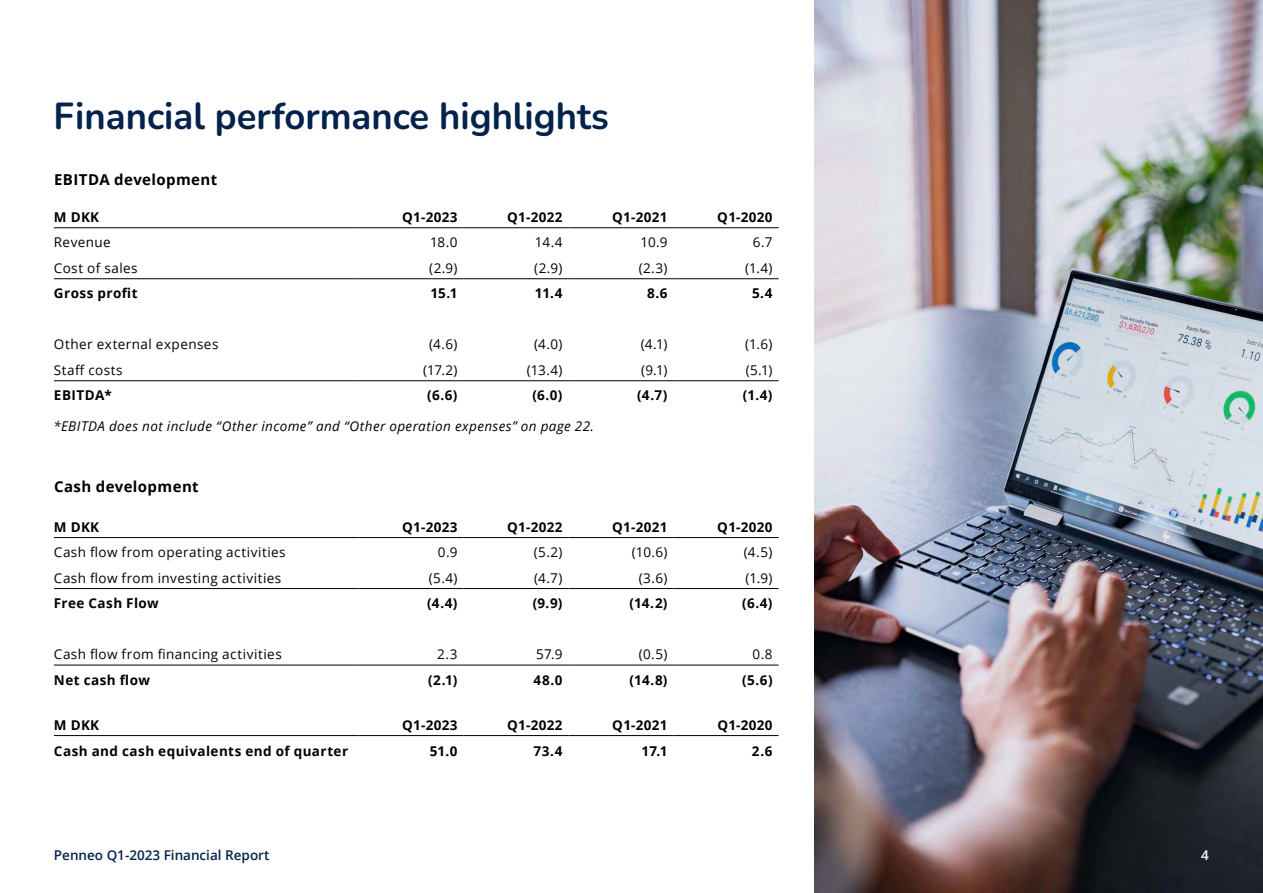
<style>
.page{position:relative;width:1263px;height:893px;background:#fff}
.page>*{position:absolute;margin:0;border:0;box-sizing:border-box;transform-origin:0 0}
.t1{font:200 37.5px "Nunito";color:#03224c}
.t2{font:700 15px "Open Sans";letter-spacing:.025em;color:#000}
.t3{font:13.5px "Open Sans";letter-spacing:.03em;color:#020203}
.t4{font:700 13.5px "Open Sans";letter-spacing:.02em;color:#020203}
.t5{font:italic 13.5px "Open Sans";letter-spacing:.03em;color:#020203}
.t6{font:600 13.5px "Open Sans";color:#03224c}
.t7{font:600 13.5px "Open Sans";color:#fff}
</style>
<div class="page">
<img style="left:814px;top:0;width:449px;height:893px">
<hr style="left:358px;top:227px;width:105px;height:1px;background:#000">
<hr style="left:463px;top:227px;width:105px;height:1px;background:#000">
<hr style="left:568px;top:227px;width:105px;height:1px;background:#000">
<hr style="left:54px;top:227px;width:304px;height:1px;background:#000">
<hr style="left:673px;top:227px;width:105px;height:1px;background:#000">
<hr style="left:54px;top:278px;width:304px;height:1px;background:#000">
<hr style="left:358px;top:278px;width:105px;height:1px;background:#000">
<hr style="left:463px;top:278px;width:105px;height:1px;background:#000">
<hr style="left:568px;top:278px;width:105px;height:1px;background:#000">
<hr style="left:673px;top:278px;width:105px;height:1px;background:#000">
<hr style="left:54px;top:380px;width:304px;height:1px;background:#000">
<hr style="left:358px;top:380px;width:105px;height:1px;background:#000">
<hr style="left:463px;top:380px;width:105px;height:1px;background:#000">
<hr style="left:568px;top:380px;width:105px;height:1px;background:#000">
<hr style="left:673px;top:380px;width:105px;height:1px;background:#000">
<hr style="left:358px;top:537px;width:105px;height:1px;background:#000">
<hr style="left:463px;top:537px;width:105px;height:1px;background:#000">
<hr style="left:568px;top:537px;width:105px;height:1px;background:#000">
<hr style="left:358px;top:735px;width:105px;height:1px;background:#000">
<hr style="left:463px;top:735px;width:105px;height:1px;background:#000">
<hr style="left:568px;top:735px;width:105px;height:1px;background:#000">
<hr style="left:54px;top:537px;width:304px;height:1px;background:#000">
<hr style="left:673px;top:537px;width:105px;height:1px;background:#000">
<hr style="left:54px;top:735px;width:304px;height:1px;background:#000">
<hr style="left:673px;top:735px;width:105px;height:1px;background:#000">
<hr style="left:54px;top:588px;width:304px;height:1px;background:#000">
<hr style="left:358px;top:588px;width:105px;height:1px;background:#000">
<hr style="left:463px;top:588px;width:105px;height:1px;background:#000">
<hr style="left:568px;top:588px;width:105px;height:1px;background:#000">
<hr style="left:673px;top:588px;width:105px;height:1px;background:#000">
<hr style="left:54px;top:665px;width:304px;height:1px;background:#000">
<hr style="left:358px;top:665px;width:105px;height:1px;background:#000">
<hr style="left:463px;top:665px;width:105px;height:1px;background:#000">
<hr style="left:568px;top:665px;width:105px;height:1px;background:#000">
<hr style="left:673px;top:665px;width:105px;height:1px;background:#000">
<h1 class="t1" style="left:53px;top:90px;width:557px">Financial performance highlights</h1>
<p class="t2" style="left:54px;top:168px;width:165px">EBITDA development</p>
<p class="t4" style="left:54px;top:207px;width:47px">M DKK</p>
<p class="t4" style="left:402px;top:207px;width:57px">Q1-2023</p>
<p class="t4" style="left:507px;top:207px;width:57px">Q1-2022</p>
<p class="t4" style="left:612px;top:207px;width:57px">Q1-2021</p>
<p class="t4" style="left:717px;top:207px;width:57px">Q1-2020</p>
<p class="t3" style="left:54px;top:233px;width:58px">Revenue</p>
<p class="t3" style="left:430px;top:233px;width:29px">18.0</p>
<p class="t3" style="left:535px;top:233px;width:29px">14.4</p>
<p class="t3" style="left:640px;top:233px;width:29px">10.9</p>
<p class="t3" style="left:753px;top:233px;width:21px">6.7</p>
<p class="t3" style="left:54px;top:259px;width:85px">Cost of sales</p>
<p class="t3" style="left:429px;top:259px;width:30px">(2.9)</p>
<p class="t3" style="left:534px;top:259px;width:30px">(2.9)</p>
<p class="t3" style="left:639px;top:259px;width:30px">(2.3)</p>
<p class="t3" style="left:745px;top:259px;width:29px">(1.4)</p>
<p class="t4" style="left:54px;top:284px;width:85px">Gross profit</p>
<p class="t4" style="left:430px;top:284px;width:29px">15.1</p>
<p class="t4" style="left:535px;top:284px;width:29px">11.4</p>
<p class="t4" style="left:647px;top:284px;width:22px">8.6</p>
<p class="t4" style="left:752px;top:284px;width:22px">5.4</p>
<p class="t3" style="left:54px;top:335px;width:166px">Other external expenses</p>
<p class="t3" style="left:429px;top:335px;width:30px">(4.6)</p>
<p class="t3" style="left:534px;top:335px;width:30px">(4.0)</p>
<p class="t3" style="left:641px;top:335px;width:28px">(4.1)</p>
<p class="t3" style="left:745px;top:335px;width:29px">(1.6)</p>
<p class="t3" style="left:54px;top:361px;width:70px">Staff costs</p>
<p class="t3" style="left:423px;top:361px;width:36px">(17.2)</p>
<p class="t3" style="left:527px;top:361px;width:37px">(13.4)</p>
<p class="t3" style="left:641px;top:361px;width:28px">(9.1)</p>
<p class="t3" style="left:746px;top:361px;width:28px">(5.1)</p>
<p class="t4" style="left:54px;top:386px;width:59px">EBITDA*</p>
<p class="t4" style="left:427px;top:386px;width:32px">(6.6)</p>
<p class="t4" style="left:532px;top:386px;width:32px">(6.0)</p>
<p class="t4" style="left:637px;top:386px;width:32px">(4.7)</p>
<p class="t4" style="left:743px;top:386px;width:31px">(1.4)</p>
<p class="t5" style="left:53px;top:417px;width:542px">*EBITDA does not include “Other income” and “Other operation expenses” on page 22.</p>
<p class="t2" style="left:54px;top:476px;width:146px">Cash development</p>
<p class="t4" style="left:54px;top:517px;width:47px">M DKK</p>
<p class="t4" style="left:402px;top:517px;width:57px">Q1-2023</p>
<p class="t4" style="left:507px;top:517px;width:57px">Q1-2022</p>
<p class="t4" style="left:612px;top:517px;width:57px">Q1-2021</p>
<p class="t4" style="left:717px;top:517px;width:57px">Q1-2020</p>
<p class="t3" style="left:54px;top:543px;width:233px">Cash flow from operating activities</p>
<p class="t3" style="left:438px;top:543px;width:21px">0.9</p>
<p class="t3" style="left:534px;top:543px;width:30px">(5.2)</p>
<p class="t3" style="left:632px;top:543px;width:37px">(10.6)</p>
<p class="t3" style="left:744px;top:543px;width:30px">(4.5)</p>
<p class="t3" style="left:54px;top:568px;width:229px">Cash flow from investing activities</p>
<p class="t3" style="left:429px;top:568px;width:30px">(5.4)</p>
<p class="t3" style="left:534px;top:568px;width:30px">(4.7)</p>
<p class="t3" style="left:639px;top:568px;width:30px">(3.6)</p>
<p class="t3" style="left:745px;top:568px;width:29px">(1.9)</p>
<p class="t4" style="left:54px;top:594px;width:106px">Free Cash Flow</p>
<p class="t4" style="left:427px;top:594px;width:32px">(4.4)</p>
<p class="t4" style="left:533px;top:594px;width:31px">(9.9)</p>
<p class="t4" style="left:629px;top:594px;width:40px">(14.2)</p>
<p class="t4" style="left:742px;top:594px;width:32px">(6.4)</p>
<p class="t3" style="left:54px;top:645px;width:229px">Cash flow from financing activities</p>
<p class="t3" style="left:437px;top:645px;width:22px">2.3</p>
<p class="t3" style="left:536px;top:645px;width:28px">57.9</p>
<p class="t3" style="left:639px;top:645px;width:30px">(0.5)</p>
<p class="t3" style="left:752px;top:645px;width:22px">0.8</p>
<p class="t4" style="left:54px;top:670px;width:97px">Net cash flow</p>
<p class="t4" style="left:428px;top:670px;width:31px">(2.1)</p>
<p class="t4" style="left:533px;top:670px;width:31px">48.0</p>
<p class="t4" style="left:630px;top:670px;width:39px">(14.8)</p>
<p class="t4" style="left:742px;top:670px;width:32px">(5.6)</p>
<p class="t4" style="left:54px;top:715px;width:47px">M DKK</p>
<p class="t4" style="left:402px;top:715px;width:57px">Q1-2023</p>
<p class="t4" style="left:507px;top:715px;width:57px">Q1-2022</p>
<p class="t4" style="left:612px;top:715px;width:57px">Q1-2021</p>
<p class="t4" style="left:717px;top:715px;width:57px">Q1-2020</p>
<p class="t4" style="left:54px;top:742px;width:296px">Cash and cash equivalents end of quarter</p>
<p class="t4" style="left:430px;top:742px;width:29px">51.0</p>
<p class="t4" style="left:533px;top:742px;width:31px">73.4</p>
<p class="t4" style="left:642px;top:742px;width:27px">17.1</p>
<p class="t4" style="left:752px;top:742px;width:22px">2.6</p>
<p class="t6" style="left:54px;top:846px;width:217px">Penneo Q1-2023 Financial Report</p>
<p class="t7" style="left:1201px;top:846px;width:9px">4</p>
</div>
